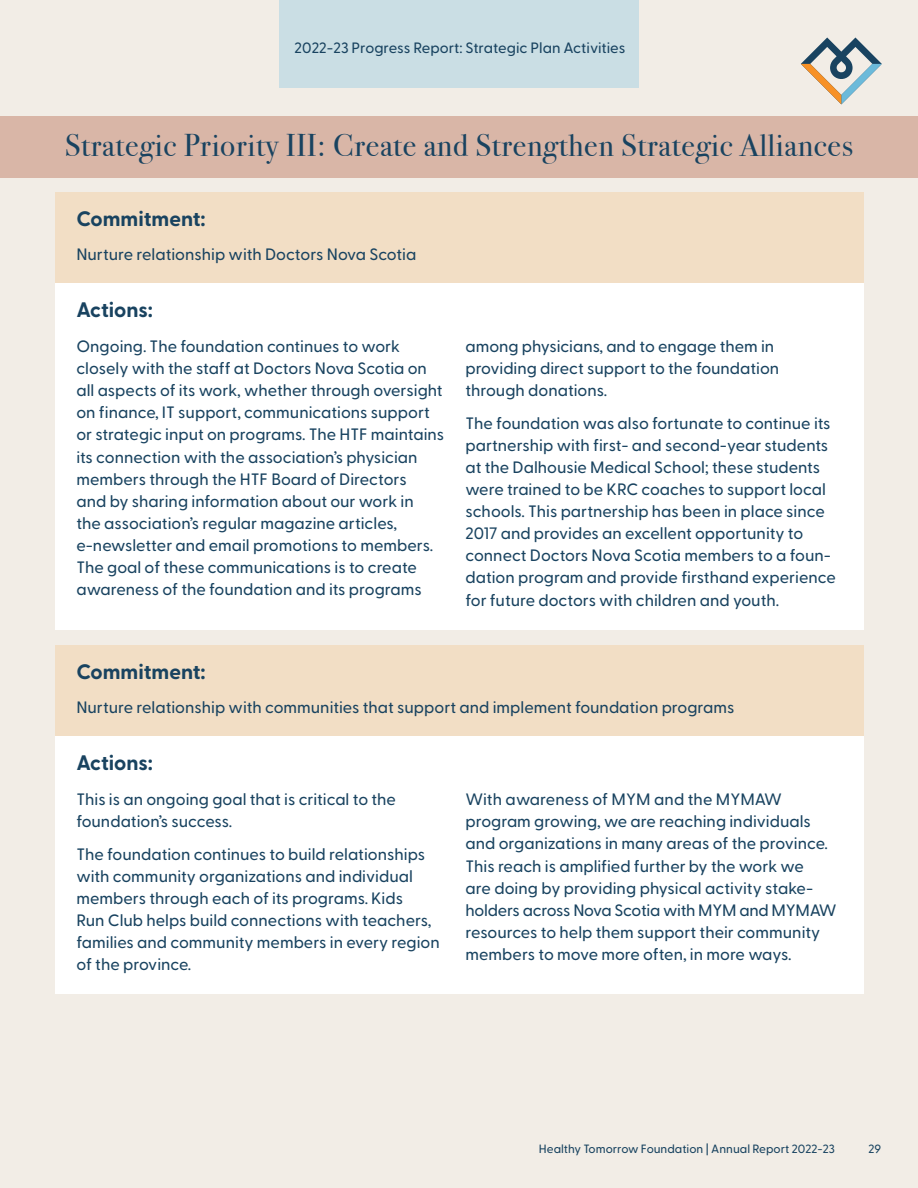
<style>
.page{position:relative;width:918px;height:1188px;background:#f2ede6}
.page>*{position:absolute;margin:0;border:0;box-sizing:border-box;transform-origin:0 0}
.t1{font:31.5px "Bodoni Svty Two OSITCTT";letter-spacing:.025em;color:#194360}
.t2{font:700 21px "Greycliff CF";color:#194360}
.t3{font:500 16.5px/22.2px "Greycliff CF";color:#194360}
.t4{font:500 15px "Greycliff CF";color:#194360}
.t5{font:500 12px "Greycliff CF";color:#194360}
</style>
<div class="page">
<svg style="left:801px;top:37px;width:81px;height:67px"></svg>
<div style="left:55px;top:192px;width:809px;height:91px;background:#f2dec5"></div>
<div style="left:55px;top:645px;width:809px;height:91px;background:#f2dec5"></div>
<div style="left:279px;top:0;width:360px;height:88px;background:#cadee4"></div>
<div style="left:55px;top:283px;width:809px;height:347px;background:#fff"></div>
<div style="left:55px;top:736px;width:809px;height:258px;background:#fff"></div>
<div style="left:0;top:116px;width:918px;height:61px;background:#d9b6a7"></div>
<p class="t4" style="left:295px;top:36px;width:332px">2022-23 Progress Report: Strategic Plan Activities</p>
<h1 class="t1" style="left:65px;top:126px;width:790px">Strategic Priority III: Create and Strengthen Strategic Alliances</h1>
<p class="t2" style="left:76px;top:202px;width:131px">Commitment:</p>
<p class="t3" style="left:76px;top:242px;width:342px">Nurture relationship with Doctors Nova Scotia</p>
<p class="t2" style="left:76px;top:294px;width:78px">Actions:</p>
<p class="t3" style="left:76px;top:334px;width:369px">Ongoing. The foundation continues to work closely with the staff at Doctors Nova Scotia on all aspects of its work, whether through oversight on finance, IT support, communications support or strategic input on programs. The HTF maintains its connection with the association’s physician members through the HTF Board of Directors<br>and by sharing information about our work in<br>the association’s regular magazine articles, e-newsletter and email promotions to members.<br>The goal of these communications is to create awareness of the foundation and its programs</p>
<p class="t3" style="left:465px;top:334px;width:315px">among physicians, and to engage them in providing direct support to the foundation through donations.</p>
<p class="t3" style="left:465px;top:411px;width:372px">The foundation was also fortunate to continue its partnership with first- and second-year students at the Dalhousie Medical School; these students were trained to be KRC coaches to support local schools. This partnership has been in place since 2017 and provides an excellent opportunity to connect Doctors Nova Scotia members to a foun&shy;dation program and provide firsthand experience for future doctors with children and youth.</p>
<p class="t2" style="left:76px;top:656px;width:131px">Commitment:</p>
<p class="t3" style="left:76px;top:695px;width:660px">Nurture relationship with communities that support and implement foundation programs</p>
<p class="t2" style="left:76px;top:747px;width:78px">Actions:</p>
<p class="t3" style="left:76px;top:787px;width:321px">This is an ongoing goal that is critical to the foundation’s success.</p>
<p class="t3" style="left:76px;top:842px;width:365px">The foundation continues to build relationships with community organizations and individual members through each of its programs. Kids<br>Run Club helps build connections with teachers, families and community members in every region of the province.</p>
<p class="t3" style="left:465px;top:787px;width:373px">With awareness of MYM and the MYMAW program growing, we are reaching individuals and organizations in many areas of the province.<br>This reach is amplified further by the work we<br>are doing by providing physical activity stake&shy;holders across Nova Scotia with MYM and MYMAW resources to help them support their community members to move more often, in more ways.</p>
<p class="t5" style="left:539px;top:1139px;width:298px">Healthy Tomorrow Foundation | Annual Report 2022-23</p>
<p class="t5" style="left:868px;top:1139px;width:14px">29</p>
</div>
